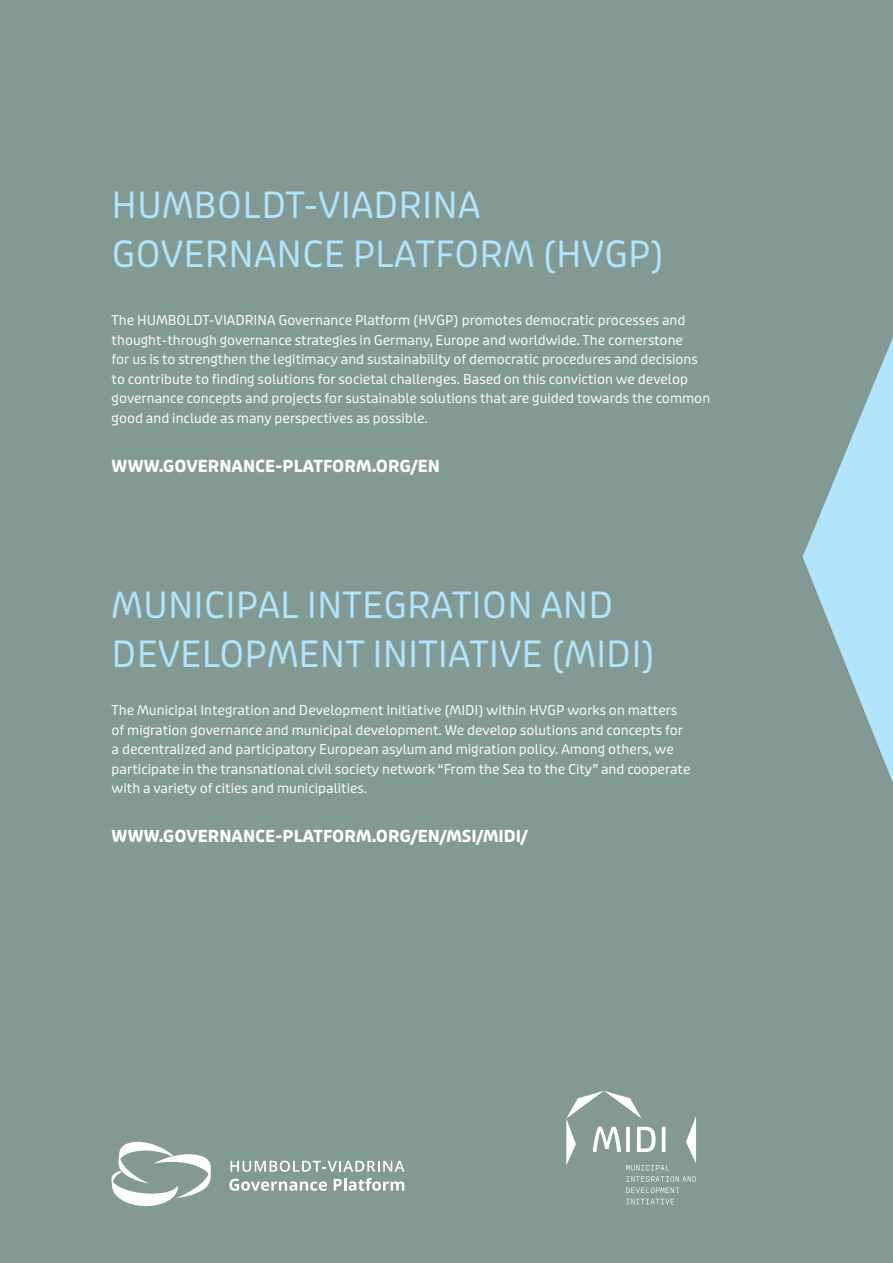
<style>
.page{position:relative;width:893px;height:1263px;background:#839a94}
.page>*{position:absolute;margin:0;border:0;box-sizing:border-box;transform-origin:0 0}
.t1{font:36px/48.8px "Puffin Display Soft";color:#b2e4fb}
.t2{font:700 16.5px "Puffin Display Soft";color:#fff}
.t3{font:13.5px/19.5px "Puffin Display Soft";color:#fff}
</style>
<div class="page">
<svg style="left:803px;top:337px;width:90px;height:446px"></svg>
<svg style="left:626px;top:1199px;width:48px;height:5px"></svg>
<svg style="left:626px;top:1176px;width:70px;height:17px"></svg>
<svg style="left:566px;top:1091px;width:101px;height:79px"></svg>
<svg style="left:686px;top:1117px;width:10px;height:46px"></svg>
<svg style="left:230px;top:1161px;width:175px;height:11px"></svg>
<svg style="left:229px;top:1179px;width:98px;height:12px"></svg>
<svg style="left:334px;top:1178px;width:70px;height:13px"></svg>
<svg style="left:112px;top:1141px;width:99px;height:65px"></svg>
<h1 class="t1" style="left:112px;top:182px;width:554px">HUMBOLDT-VIADRINA<br>GOVERNANCE PLATFORM (HVGP)</h1>
<p class="t3" style="left:112px;top:311px;width:600px">The HUMBOLDT-VIADRINA Governance Platform (HVGP) promotes democratic processes and thought-through governance strategies in Germany, Europe and worldwide. The cornerstone<br>for us is to strengthen the legitimacy and sustainability of democratic procedures and decisions to contribute to finding solutions for societal challenges. Based on this conviction we develop governance concepts and projects for sustainable solutions that are guided towards the common good and include as many perspectives as possible.</p>
<p class="t2" style="left:112px;top:456px;width:330px">WWW.GOVERNANCE-PLATFORM.ORG/EN</p>
<h1 class="t1" style="left:112px;top:581px;width:545px">MUNICIPAL INTEGRATION AND<br>DEVELOPMENT INITIATIVE (MIDI)</h1>
<p class="t3" style="left:112px;top:701px;width:580px">The Municipal Integration and Development Initiative (MIDI) within HVGP works on matters of migration governance and municipal development. We develop solutions and concepts for a decentralized and participatory European asylum and migration policy. Among others, we participate in the transnational civil society network “From the Sea to the City” and cooperate with a variety of cities and municipalities.</p>
<p class="t2" style="left:112px;top:826px;width:417px">WWW.GOVERNANCE-PLATFORM.ORG/EN/MSI/MIDI/</p>
</div>
